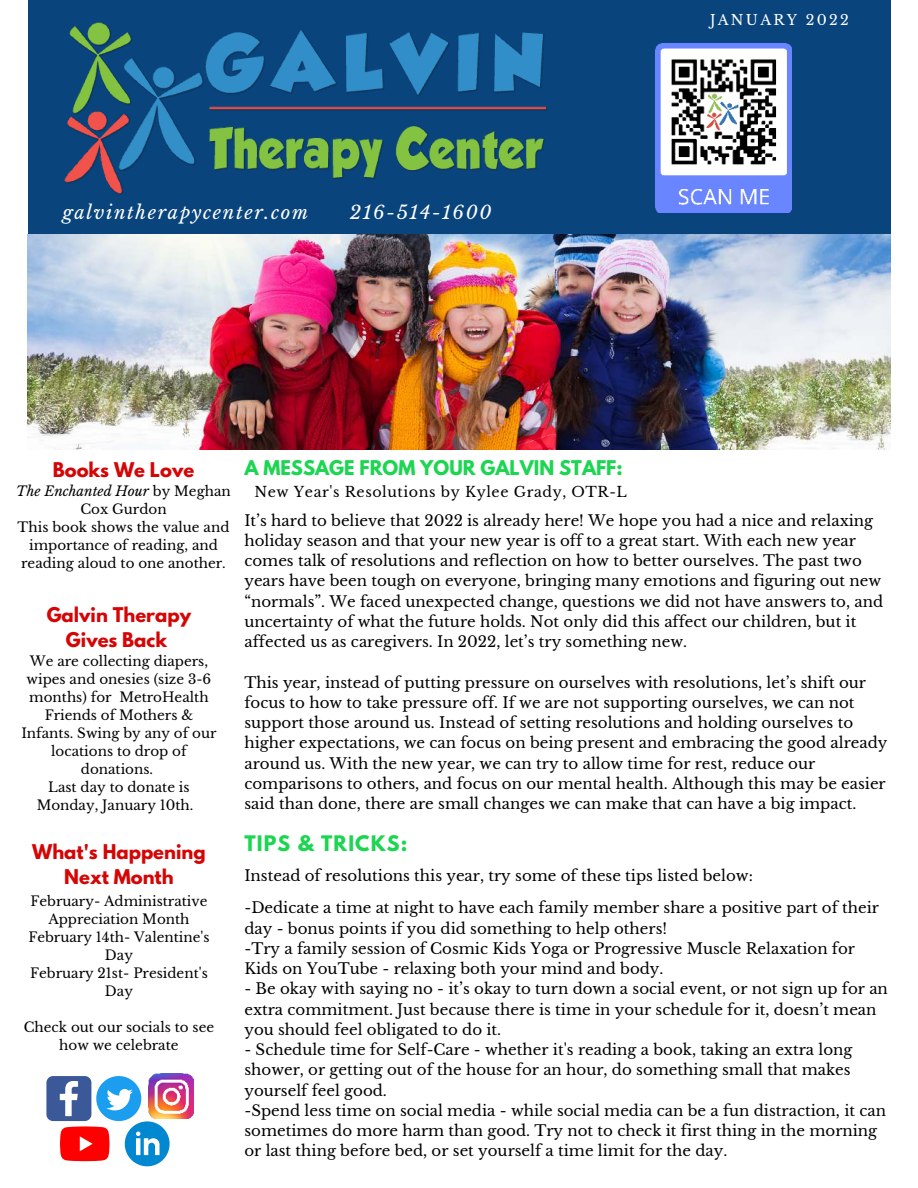
<style>
.page{position:relative;width:918px;height:1188px;background:#fff}
.page>*{position:absolute;margin:0;border:0;box-sizing:border-box;transform-origin:0 0}
.t1{font:700 19.05px "League Spartan";letter-spacing:.06em;color:#1cd551}
.t2{font:italic 18.3px "Libre Baskerville";letter-spacing:.09em;color:#fff}
.t3{font:700 18px/24.8px "League Spartan";color:#d60505;text-align:center}
.t4{font:700 18px "League Spartan";color:#1cd551}
.t5{font:15px/20.2px "Libre Baskerville";color:#000}
.t6{font:14.25px "Libre Baskerville";letter-spacing:.04em;color:#000}
.t7{font:14.1px "Libre Baskerville";letter-spacing:.16em;color:#fff}
.t8{font:13.5px/18px "Libre Baskerville";color:#000;text-align:center}
.s1{font-style:italic}
</style>
<div class="page">
<div style="left:28px;top:0;width:863px;height:234px;background:#09447d"></div>
<img style="left:64px;top:22px;width:484px;height:173px">
<img style="left:152px;top:1074px;width:41px;height:45px">
<img style="left:656px;top:44px;width:136px;height:169px">
<svg style="left:46px;top:1076px;width:124px;height:90px"></svg>
<img style="left:28px;top:234px;width:863px;height:215px">
<p class="t2" style="left:63px;top:201px;width:247px">galvintherapycenter.com</p>
<p class="t2" style="left:350px;top:201px;width:143px">216-514-1600</p>
<p class="t7" style="left:710px;top:12px;width:140px">JANUARY 2022</p>
<p class="t3" style="left:53px;top:457px;width:143px">Books We Love</p>
<p class="t4" style="left:244px;top:453px;width:380px">A MESSAGE FROM YOUR GALVIN STAFF:</p>
<p class="t8" style="left:16px;top:482px;width:216px"><span class="s1">The Enchanted Hour</span> by Meghan<br>Cox Gurdon<br>This book shows the value and importance of reading, and reading aloud to one another.</p>
<p class="t3" style="left:47px;top:602px;width:146px">Galvin Therapy<br>Gives Back</p>
<p class="t8" style="left:21px;top:652px;width:197px">We are collecting diapers, wipes and onesies (size 3-6 months) for MetroHealth<br>Friends of Mothers &amp;<br>Infants. Swing by any of our locations to drop of donations.<br>Last day to donate is<br>Monday, January 10th.</p>
<p class="t3" style="left:32px;top:839px;width:175px">What's Happening<br>Next Month</p>
<p class="t8" style="left:28px;top:892px;width:183px">February- Administrative<br>Appreciation Month<br>February 14th- Valentine's<br>Day<br>February 21st- President's<br>Day</p>
<p class="t8" style="left:24px;top:1018px;width:192px">Check out our socials to see how we celebrate</p>
<p class="t6" style="left:254px;top:483px;width:374px">New Year's Resolutions by Kylee Grady, OTR-L</p>
<p class="t5" style="left:244px;top:510px;width:640px">It’s hard to believe that 2022 is already here! We hope you had a nice and relaxing holiday season and that your new year is off to a great start. With each new year comes talk of resolutions and reflection on how to better ourselves. The past two years have been tough on everyone, bringing many emotions and figuring out new “normals”. We faced unexpected change, questions we did not have answers to, and uncertainty of what the future holds. Not only did this affect our children, but it affected us as caregivers. In 2022, let’s try something new.</p>
<p class="t5" style="left:244px;top:672px;width:645px">This year, instead of putting pressure on ourselves with resolutions, let’s shift our focus to how to take pressure off. If we are not supporting ourselves, we can not support those around us. Instead of setting resolutions and holding ourselves to higher expectations, we can focus on being present and embracing the good already around us. With the new year, we can try to allow time for rest, reduce our comparisons to others, and focus on our mental health. Although this may be easier said than done, there are small changes we can make that can have a big impact.</p>
<p class="t1" style="left:244px;top:829px;width:164px">TIPS &amp; TRICKS:</p>
<p class="t5" style="left:244px;top:860px;width:636px;line-height:32.2px">Instead of resolutions this year, try some of these tips listed below:<br>-Dedicate a time at night to have each family member share a positive part of their</p>
<p class="t5" style="left:244px;top:918px;width:612px">day - bonus points if you did something to help others!<br>-Try a family session of Cosmic Kids Yoga or Progressive Muscle Relaxation for<br>Kids on YouTube - relaxing both your mind and body.</p>
<p class="t5" style="left:244px;top:979px;width:645px">- Be okay with saying no - it’s okay to turn down a social event, or not sign up for an extra commitment. Just because there is time in your schedule for it, doesn’t mean you should feel obligated to do it.</p>
<p class="t5" style="left:244px;top:1040px;width:643px">- Schedule time for Self-Care - whether it's reading a book, taking an extra long shower, or getting out of the house for an hour, do something small that makes yourself feel good.<br>-Spend less time on social media - while social media can be a fun distraction, it can sometimes do more harm than good. Try not to check it first thing in the morning or last thing before bed, or set yourself a time limit for the day.</p>
</div>
